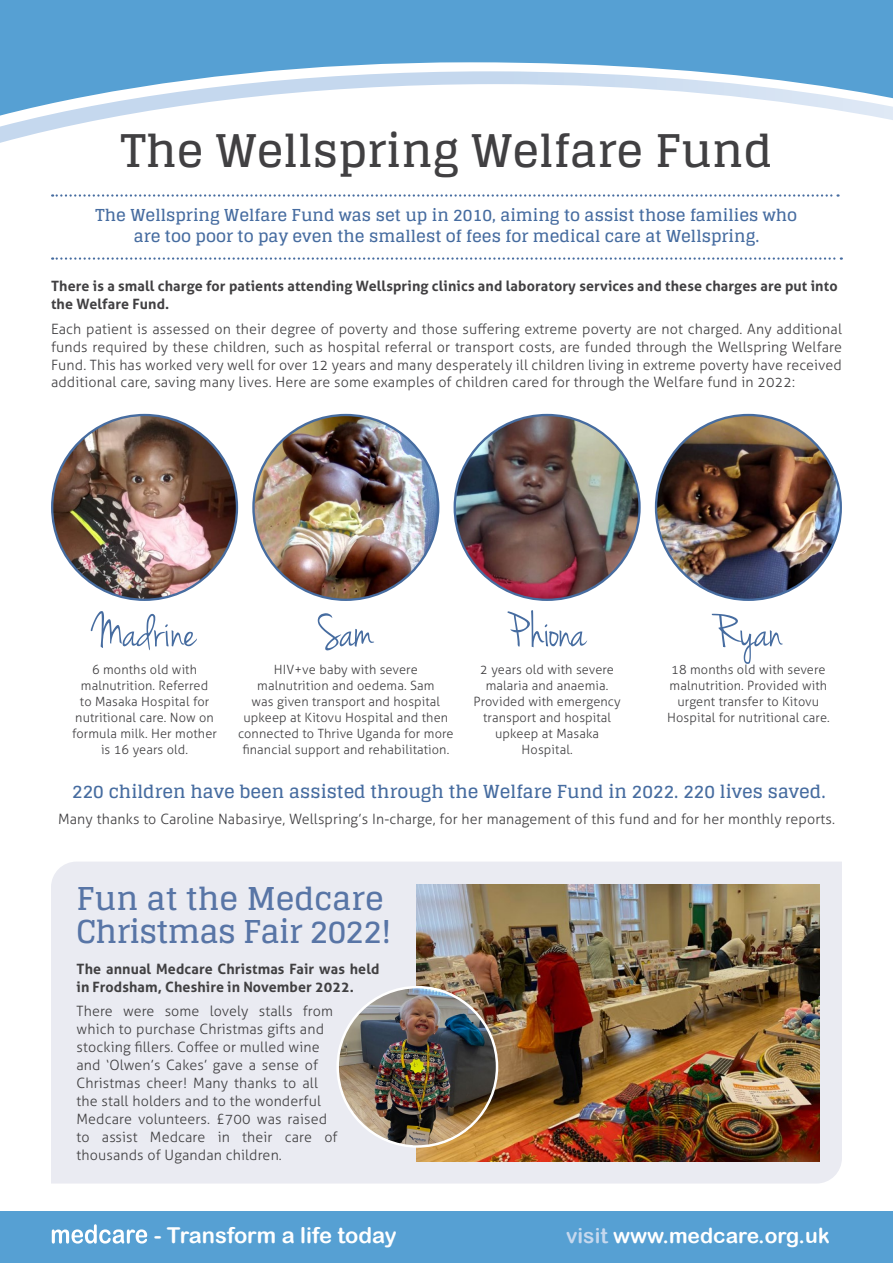
<style>
.page{position:relative;width:893px;height:1263px;background:#fff}
.page>*{position:absolute;margin:0;border:0;box-sizing:border-box;transform-origin:0 0}
.t1{font:49.95px "Jenna Sue";letter-spacing:-.01em;color:#466ca0}
.t2{font:700 45px "Glegoo";color:#414042}
.t3{font:700 31.5px/33px "Glegoo";letter-spacing:-.02em;color:#5875a6}
.t4{font:21.9px "Arial Rounded MT Bold";color:#fff}
.t5{font:21px "Arial Rounded MT Bold";color:#fff}
.t6{font:700 18px "Glegoo";color:#466ca0}
.t7{font:700 16.5px/21px "Glegoo";color:#466ca0;text-align:center}
.t8{font:300 14.25px/18px "Aller";letter-spacing:.01em;color:#414042;text-align:justify}
.t9{font:700 14.25px/18px "Aller";letter-spacing:.01em;color:#414042}
.t10{font:300 12.75px/16px "Aller";letter-spacing:.01em;color:#414042;text-align:center}
.s1{color:#c5d8ee}
</style>
<div class="page">
<div style="left:0;top:1212px;width:893px;height:51px;background:#56a0d3"></div>
<svg style="left:52px;top:1224px;width:95px;height:19px"></svg>
<div style="left:0;top:0;width:893px;height:29px;background:#56a0d3"></div>
<svg style="left:0;top:29px;width:893px;height:231px"></svg>
<svg style="left:0;top:71px;width:893px;height:72px"></svg>
<svg style="left:52px;top:257px;width:790px;height:3px"></svg>
<svg style="left:52px;top:194px;width:786px;height:3px"></svg>
<img style="left:52px;top:415px;width:185px;height:185px;border-radius:92px">
<img style="left:253px;top:415px;width:185px;height:185px;border-radius:92px">
<img style="left:455px;top:415px;width:184px;height:185px">
<img style="left:656px;top:415px;width:185px;height:185px;border-radius:92px">
<div style="left:51px;top:862px;width:791px;height:321px;background:#eaebf2"></div>
<img style="left:417px;top:884px;width:402px;height:277px">
<img style="left:338px;top:987px;width:159px;height:159px;border-radius:80px">
<p class="t2" style="left:121px;top:125px;width:653px">The Wellspring Welfare Fund</p>
<p class="t7" style="left:96px;top:205px;width:703px">The Wellspring Welfare Fund was set up in 2010, aiming to assist those families who are too poor to pay even the smallest of fees for medical care at Wellspring.</p>
<p class="t9" style="left:51px;top:277px;width:788px">There is a small charge for patients attending Wellspring clinics and laboratory services and these charges are put into the Welfare Fund.</p>
<p class="t8" style="left:51px;top:320px;width:792px">Each patient is assessed on their degree of poverty and those suffering extreme poverty are not charged. Any additional funds required by these children, such as hospital referral or transport costs, are funded through the Wellspring Welfare Fund. This has worked very well for over 12 years and many desperately ill children living in extreme poverty have received additional care, saving many lives. Here are some examples of children cared for through the Welfare fund in 2022:</p>
<p class="t1" style="left:93px;top:603px;width:105px">Madrine</p>
<p class="t10" style="left:72px;top:661px;width:146px">6 months old with malnutrition. Referred<br>to Masaka Hospital for nutritional care. Now on formula milk. Her mother is 16 years old.</p>
<p class="t1" style="left:318px;top:603px;width:57px">Sam</p>
<p class="t10" style="left:238px;top:661px;width:217px">HIV+ve baby with severe malnutrition and oedema. Sam<br>was given transport and hospital upkeep at Kitovu Hospital and then connected to Thrive Uganda for more financial support and rehabilitation.</p>
<p class="t1" style="left:508px;top:603px;width:80px">P hiona</p>
<p class="t10" style="left:473px;top:661px;width:149px">2 years old with severe malaria and anaemia.<br>Provided with emergency transport and hospital upkeep at Masaka<br>Hospital.</p>
<p class="t1" style="left:714px;top:603px;width:70px">Ryan</p>
<p class="t10" style="left:667px;top:661px;width:164px">18 months old with severe malnutrition. Provided with urgent transfer to Kitovu<br>Hospital for nutritional care.</p>
<p class="t6" style="left:72px;top:781px;width:755px">220 children have been assisted through the Welfare Fund in 2022. 220 lives saved.</p>
<p class="t8" style="left:58px;top:810px;width:778px">Many thanks to Caroline Nabasirye, Wellspring’s In-charge, for her management of this fund and for her monthly reports.</p>
<p class="t3" style="left:77px;top:883px;width:316px">Fun at the Medcare<br>Christmas Fair 2022!</p>
<p class="t9" style="left:77px;top:959px;width:304px">The annual Medcare Christmas Fair was held in Frodsham, Cheshire in November 2022.</p>
<p class="t8" style="left:77px;top:1002px;width:263px;text-align:left">There were some lovely stalls from which to purchase Christmas gifts and stocking fillers. Coffee or mulled wine and ‘Olwen’s Cakes’ gave a sense of Christmas cheer! Many thanks to all the stall holders and to the wonderful Medcare volunteers. £700 was raised to assist Medcare in their care of thousands of Ugandan children.</p>
<p class="t4" style="left:154px;top:1222px;width:244px">- Transform a life today</p>
<p class="t5" style="left:566px;top:1223px;width:265px"><span class="s1">visit</span> www.medcare.org.uk</p>
</div>
